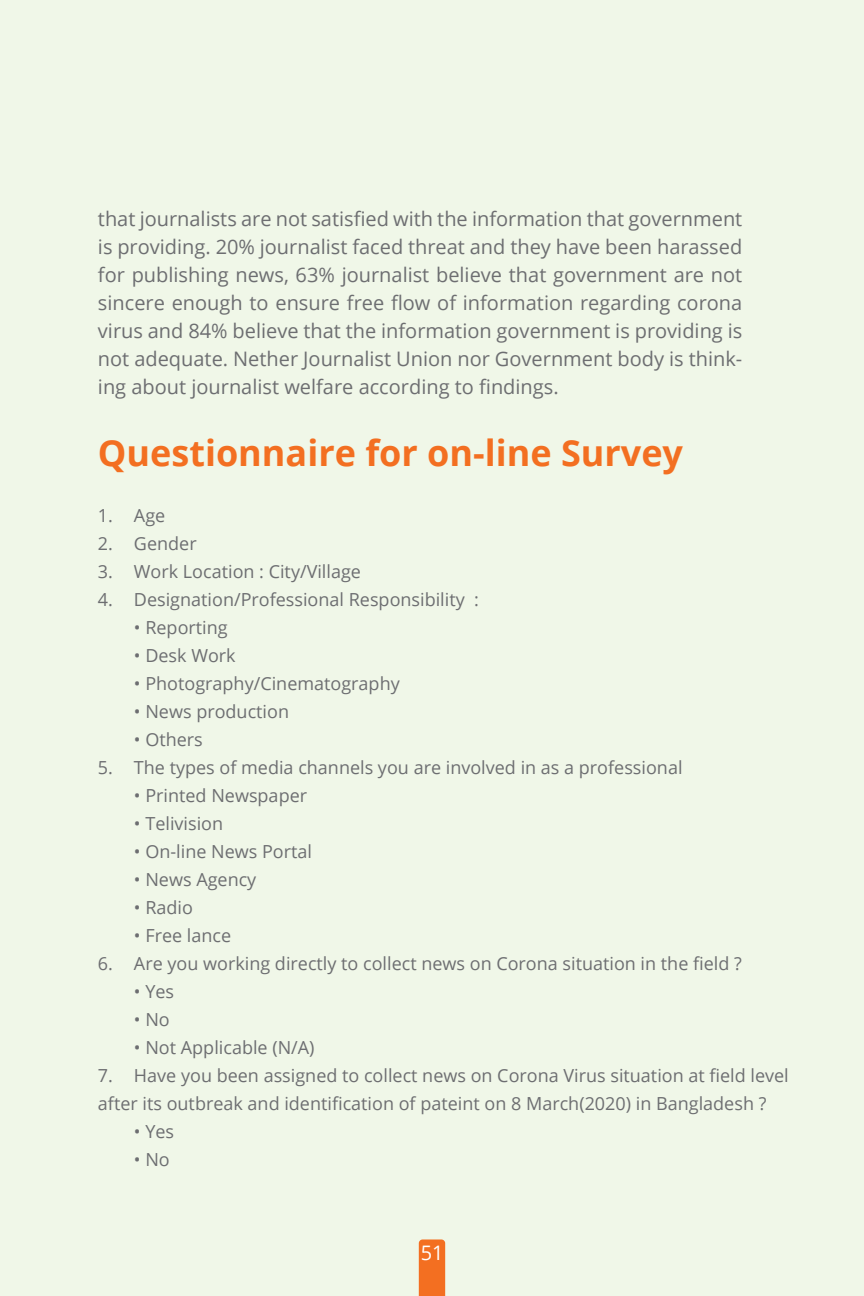
<style>
.page{position:relative;width:864px;height:1296px;background:#f0f7e8}
.page>*{position:absolute;margin:0;border:0;box-sizing:border-box;transform-origin:0 0}
.t1{font:700 36px "Open Sans";color:#f36f21}
.t2{font:20px/28px "Open Sans";color:#6d6e71;text-align:justify}
.t3{font:20px "Open Sans";color:#fff}
.t4{font:18px/28px "Open Sans";color:#6d6e71}
</style>
<div class="page">
<svg style="left:419px;top:1239px;width:26px;height:57px"></svg>
<p class="t2" style="left:98px;top:204px;width:646px">that journalists are not satisfied with the information that government is providing. 20% journalist faced threat and they have been harassed for publishing news, 63% journalist believe that government are not sincere enough to ensure free flow of information regarding corona virus and 84% believe that the information government is providing is not adequate. Nether Journalist Union nor Government body is think&shy;ing about journalist welfare according to findings.</p>
<h1 class="t1" style="left:98px;top:427px;width:587px">Questionnaire for on-line Survey</h1>
<p class="t4" style="left:98px;top:501px;width:69px">1. Age</p>
<p class="t4" style="left:98px;top:529px;width:100px">2. Gender</p>
<p class="t4" style="left:98px;top:557px;width:265px">3. Work Location : City/Village</p>
<p class="t4" style="left:98px;top:585px;width:383px">4. Designation/Professional Responsibility :</p>
<p class="t4" style="left:134px;top:613px;width:95px">• Reporting</p>
<p class="t4" style="left:134px;top:641px;width:103px">• Desk Work</p>
<p class="t4" style="left:134px;top:669px;width:267px">• Photography/Cinematography</p>
<p class="t4" style="left:134px;top:697px;width:157px">• News production</p>
<p class="t4" style="left:134px;top:725px;width:70px">• Others</p>
<p class="t4" style="left:98px;top:753px;width:586px">5. The types of media channels you are involved in as a professional</p>
<p class="t4" style="left:134px;top:781px;width:175px">• Printed Newspaper</p>
<p class="t4" style="left:134px;top:809px;width:91px">• Telivision</p>
<p class="t4" style="left:134px;top:837px;width:180px">• On-line News Portal</p>
<p class="t4" style="left:134px;top:865px;width:124px">• News Agency</p>
<p class="t4" style="left:134px;top:893px;width:61px">• Radio</p>
<p class="t4" style="left:134px;top:921px;width:99px">• Free lance</p>
<p class="t4" style="left:98px;top:949px;width:645px">6. Are you working directly to collect news on Corona situation in the field ?</p>
<p class="t4" style="left:134px;top:977px;width:42px">• Yes</p>
<p class="t4" style="left:134px;top:1005px;width:37px">• No</p>
<p class="t4" style="left:134px;top:1033px;width:182px">• Not Applicable (N/A)</p>
<p class="t4" style="left:98px;top:1061px;width:692px">7. Have you been assigned to collect news on Corona Virus situation at field level after its outbreak and identification of pateint on 8 March(2020) in Bangladesh ?</p>
<p class="t4" style="left:134px;top:1117px;width:42px">• Yes</p>
<p class="t4" style="left:134px;top:1145px;width:37px">• No</p>
<p class="t3" style="left:421px;top:1239px;width:24px">51</p>
</div>
